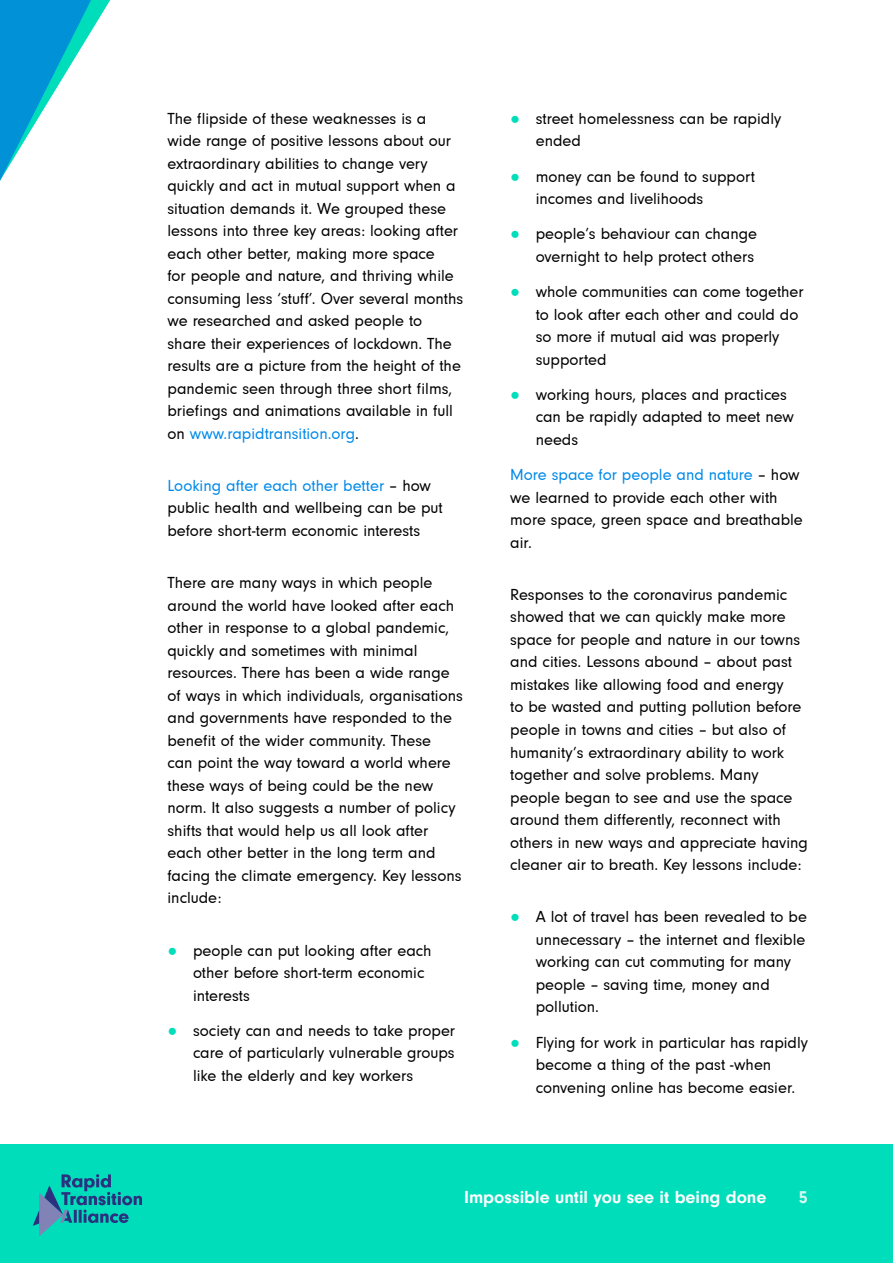
<style>
.page{position:relative;width:893px;height:1263px;background:#fff}
.page>*{position:absolute;margin:0;border:0;box-sizing:border-box;transform-origin:0 0}
.t1{font:700 18px "Neuzeit Gro";color:#fff}
.t2{font:700 18px "Neuzeit Gro";color:#d5f9f1}
.t3{font:16.5px/22.5px "Neuzeit Gro";color:#000}
.s1{color:#008ae9}
.s2{font-family:"Arial";color:#0db}
</style>
<div class="page">
<div style="left:0;top:1144px;width:893px;height:119px;background:#0db"></div>
<svg style="left:0;top:0;width:110px;height:181px"></svg>
<svg style="left:33px;top:1174px;width:109px;height:62px"></svg>
<p class="t3" style="left:168px;top:107px;width:297px">The flipside of these weaknesses is a wide range of positive lessons about our extraordinary abilities to change very quickly and act in mutual support when a situation demands it. We grouped these lessons into three key areas: looking after each other better, making more space<br>for people and nature, and thriving while consuming less ‘stuff’. Over several months we researched and asked people to share their experiences of lockdown. The results are a picture from the height of the pandemic seen through three short films, briefings and animations available in full on <span class="s1">www.rapidtransition.org</span>.</p>
<p class="t3" style="left:168px;top:474px;width:277px"><span class="s1">Looking after each other better</span> – how public health and wellbeing can be put before short-term economic interests</p>
<p class="t3" style="left:168px;top:572px;width:297px">There are many ways in which people around the world have looked after each other in response to a global pandemic, quickly and sometimes with minimal resources. There has been a wide range of ways in which individuals, organisations and governments have responded to the benefit of the wider community. These<br>can point the way toward a world where these ways of being could be the new norm. It also suggests a number of policy shifts that would help us all look after each other better in the long term and facing the climate emergency. Key lessons include:</p>
<p class="t3" style="left:193px;top:939px;width:240px;text-indent:-26px"><span class="s2">●</span> people can put looking after each other before short-term economic interests</p>
<p class="t3" style="left:193px;top:1019px;width:264px;text-align:justify;text-indent:-26px"><span class="s2">●</span> society can and needs to take proper care of particularly vulnerable groups like the elderly and key workers</p>
<p class="t3" style="left:536px;top:107px;width:247px;text-indent:-26px"><span class="s2">●</span> street homelessness can be rapidly ended</p>
<p class="t3" style="left:536px;top:165px;width:221px;text-indent:-26px"><span class="s2">●</span> money can be found to support incomes and livelihoods</p>
<p class="t3" style="left:510px;top:223px;width:248px;text-align:right"><span class="s2">●</span> people’s behaviour can change overnight to help protect others</p>
<p class="t3" style="left:536px;top:281px;width:269px;text-indent:-26px"><span class="s2">●</span> whole communities can come together to look after each other and could do so more if mutual aid was properly supported</p>
<p class="t3" style="left:536px;top:383px;width:260px;text-indent:-26px"><span class="s2">●</span> working hours, places and practices can be rapidly adapted to meet new needs</p>
<p class="t3" style="left:510px;top:464px;width:294px"><span class="s1">More space for people and nature</span> – how we learned to provide each other with more space, green space and breathable air.</p>
<p class="t3" style="left:510px;top:584px;width:299px">Responses to the coronavirus pandemic showed that we can quickly make more space for people and nature in our towns and cities. Lessons abound – about past mistakes like allowing food and energy<br>to be wasted and putting pollution before people in towns and cities – but also of humanity’s extraordinary ability to work together and solve problems. Many people began to see and use the space around them differently, reconnect with others in new ways and appreciate having cleaner air to breath. Key lessons include:</p>
<p class="t3" style="left:536px;top:906px;width:273px;text-indent:-26px"><span class="s2">●</span> A lot of travel has been revealed to be unnecessary – the internet and flexible working can cut commuting for many people – saving time, money and pollution.</p>
<p class="t3" style="left:536px;top:1031px;width:274px;text-indent:-26px"><span class="s2">●</span> Flying for work in particular has rapidly become a thing of the past -when convening online has become easier.</p>
<p class="t1" style="left:464px;top:1187px;width:304px">Impossible until you see it being done</p>
<p class="t2" style="left:799px;top:1187px;width:10px">5</p>
</div>
